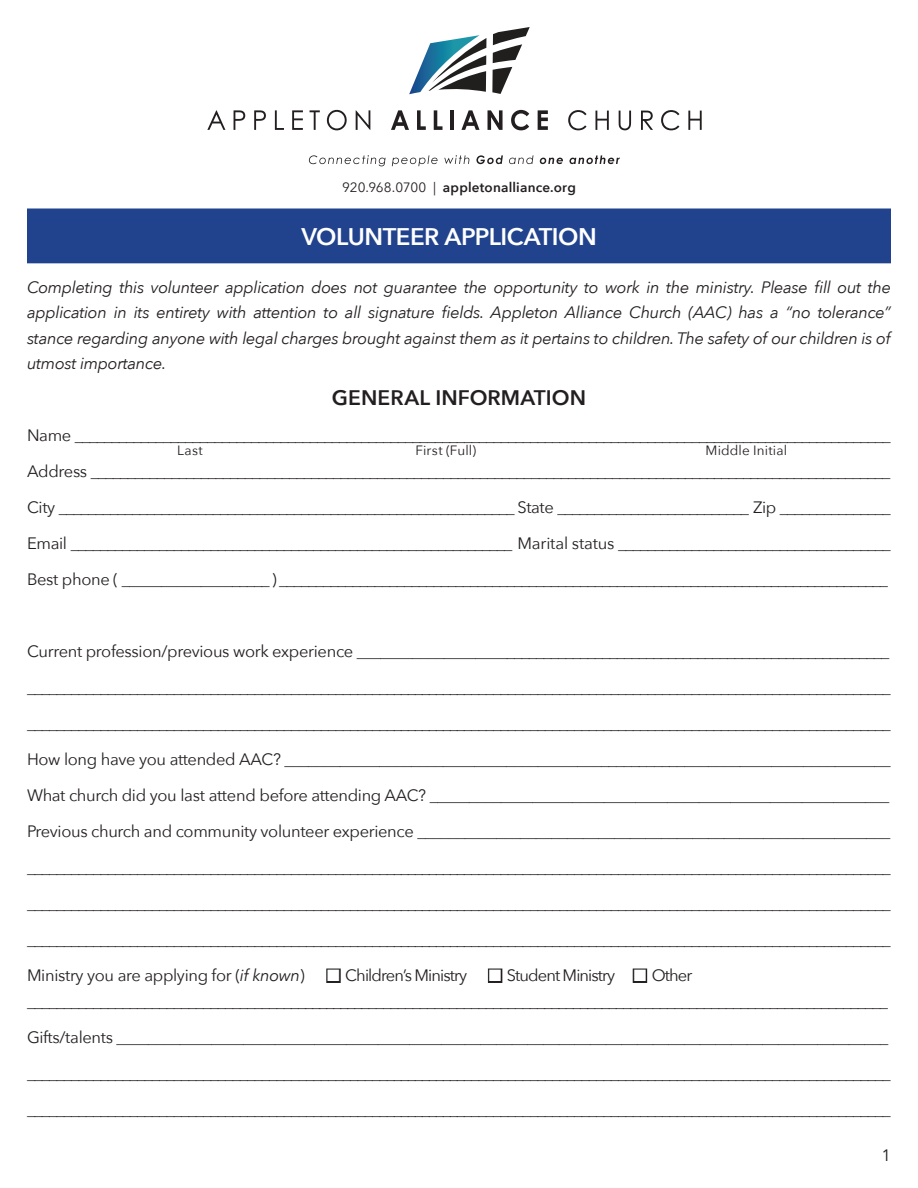
<style>
.page{position:relative;width:918px;height:1188px;background:#fff}
.page>*{position:absolute;margin:0;border:0;box-sizing:border-box;transform-origin:0 0}
.t1{font:600 24px "Avenir Next";letter-spacing:-.02em;color:#fff}
.t2{font:600 21px "Avenir Next";color:#231f20}
.t3{font:16.5px "Avenir Next";letter-spacing:-.02em;color:#231f20}
.t4{font:italic 16.5px/25.5px "Avenir Next";letter-spacing:-.02em;color:#231f20;text-align:justify}
.t5{font:16.5px/25.5px "Avenir Next";letter-spacing:-.055em;color:#231f20}
.t6{font:600 13.5px "Avenir Next";letter-spacing:.015em;color:#231f20}
.t7{font:13.5px "Avenir Next";letter-spacing:.01em;color:#231f20}
.s1{font-weight:400}
.s2{font-style:italic}
.s3{color:#fff}
</style>
<div class="page">
<div style="left:326px;top:969px;width:15px;height:14px;border:3px solid #231f20"></div>
<div style="left:488px;top:969px;width:14px;height:14px;border:3px solid #231f20"></div>
<div style="left:633px;top:969px;width:14px;height:14px;border:3px solid #231f20"></div>
<div style="left:27px;top:208px;width:864px;height:55px;background:#21428c;border:2px solid #21428c"></div>
<svg style="left:492px;top:27px;width:38px;height:67px"></svg>
<svg style="left:409px;top:35px;width:77px;height:59px"></svg>
<svg style="left:207px;top:110px;width:18px;height:20px"></svg>
<svg style="left:234px;top:110px;width:11px;height:20px"></svg>
<svg style="left:254px;top:110px;width:12px;height:20px"></svg>
<svg style="left:275px;top:110px;width:9px;height:20px"></svg>
<svg style="left:292px;top:110px;width:11px;height:20px"></svg>
<svg style="left:310px;top:110px;width:10px;height:20px"></svg>
<svg style="left:327px;top:110px;width:20px;height:20px"></svg>
<svg style="left:356px;top:110px;width:14px;height:20px"></svg>
<svg style="left:391px;top:110px;width:18px;height:20px"></svg>
<svg style="left:417px;top:110px;width:9px;height:20px"></svg>
<svg style="left:434px;top:110px;width:9px;height:20px"></svg>
<hr style="left:450px;top:110px;width:4px;height:20px;background:#231f20">
<svg style="left:461px;top:110px;width:19px;height:20px"></svg>
<svg style="left:488px;top:110px;width:15px;height:20px"></svg>
<svg style="left:511px;top:110px;width:18px;height:20px"></svg>
<svg style="left:538px;top:110px;width:10px;height:20px"></svg>
<svg style="left:568px;top:110px;width:19px;height:20px"></svg>
<svg style="left:596px;top:111px;width:13px;height:19px"></svg>
<svg style="left:619px;top:111px;width:12px;height:19px"></svg>
<svg style="left:641px;top:111px;width:12px;height:19px"></svg>
<svg style="left:661px;top:110px;width:18px;height:20px"></svg>
<svg style="left:688px;top:111px;width:14px;height:19px"></svg>
<svg style="left:309px;top:155px;width:77px;height:11px"></svg>
<svg style="left:392px;top:155px;width:46px;height:11px"></svg>
<svg style="left:444px;top:155px;width:25px;height:9px"></svg>
<svg style="left:476px;top:155px;width:27px;height:9px"></svg>
<svg style="left:509px;top:155px;width:24px;height:9px"></svg>
<svg style="left:540px;top:158px;width:23px;height:6px"></svg>
<svg style="left:569px;top:155px;width:51px;height:9px"></svg>
<p class="t6" style="left:342px;top:176px;width:235px"><span class="s1">920.968.0700 |</span> appletonalliance.org</p>
<p class="t1" style="left:302px;top:216px;width:297px">VOLUNTEER APPLICATION</p>
<p class="t4" style="left:27px;top:274px;width:866px">Completing this volunteer application does not guarantee the opportunity to work in the ministry. Please fill out the application in its entirety with attention to all signature fields. Appleton Alliance Church (AAC) has a “no tolerance” stance regarding anyone with legal charges brought against them as it pertains to children. The safety of our children is of utmost importance.</p>
<p class="t2" style="left:332px;top:380px;width:256px">GENERAL INFORMATION</p>
<p class="t3" style="left:27px;top:422px;width:865px">Name _______________________________________________________________________________________________________________</p>
<p class="t3" style="left:27px;top:458px;width:865px">Address _____________________________________________________________________________________________________________</p>
<p class="t3" style="left:27px;top:494px;width:865px">City ______________________________________________________________ State __________________________ Zip _______________</p>
<p class="t3" style="left:27px;top:530px;width:865px">Email ____________________________________________________________ Marital status _____________________________________</p>
<p class="t3" style="left:27px;top:566px;width:863px">Best phone ( ___________________ ) ___________________________________________________________________________________</p>
<p class="t7" style="left:177px;top:439px;width:27px">Last</p>
<p class="t7" style="left:415px;top:439px;width:62px">First (Full)</p>
<p class="t7" style="left:706px;top:439px;width:83px">Middle Initial</p>
<p class="t3" style="left:27px;top:638px;width:864px">Current profession/previous work experience _______________________________________________________________________</p>
<p class="t3" style="left:27px;top:674px;width:865px">______________________________________________________________________________________________________________________</p>
<p class="t3" style="left:27px;top:710px;width:865px">______________________________________________________________________________________________________________________</p>
<p class="t3" style="left:27px;top:746px;width:865px">How long have you attended AAC? _____________________________________________________________________________</p>
<p class="t3" style="left:27px;top:782px;width:864px">What church did you last attend before attending AAC? __________________________________________________________</p>
<p class="t3" style="left:27px;top:818px;width:865px">Previous church and community volunteer experience ____________________________________________________________</p>
<p class="t3" style="left:27px;top:854px;width:865px">______________________________________________________________________________________________________________________</p>
<p class="t3" style="left:27px;top:890px;width:865px">______________________________________________________________________________________________________________________</p>
<p class="t3" style="left:27px;top:926px;width:865px">______________________________________________________________________________________________________________________</p>
<p class="t3" style="left:27px;top:962px;width:279px">Ministry you are applying for (<span class="s2">if known</span>)</p>
<p class="t5" style="left:327px;top:962px;width:142px"><span class="s3">■</span> Children’s Ministry</p>
<p class="t5" style="left:27px;top:962px;width:863px;text-indent:462px"><span class="s3">■</span> Student Ministry <span class="s3">■</span> Other ______________________________________________________________________________________________________________________</p>
<p class="t3" style="left:27px;top:1023px;width:863px">Gifts/talents __________________________________________________________________________________________________</p>
<p class="t3" style="left:27px;top:1059px;width:865px">______________________________________________________________________________________________________________________</p>
<p class="t3" style="left:27px;top:1095px;width:865px">______________________________________________________________________________________________________________________</p>
<p class="t3" style="left:881px;top:1141px;width:11px">1</p>
</div>
